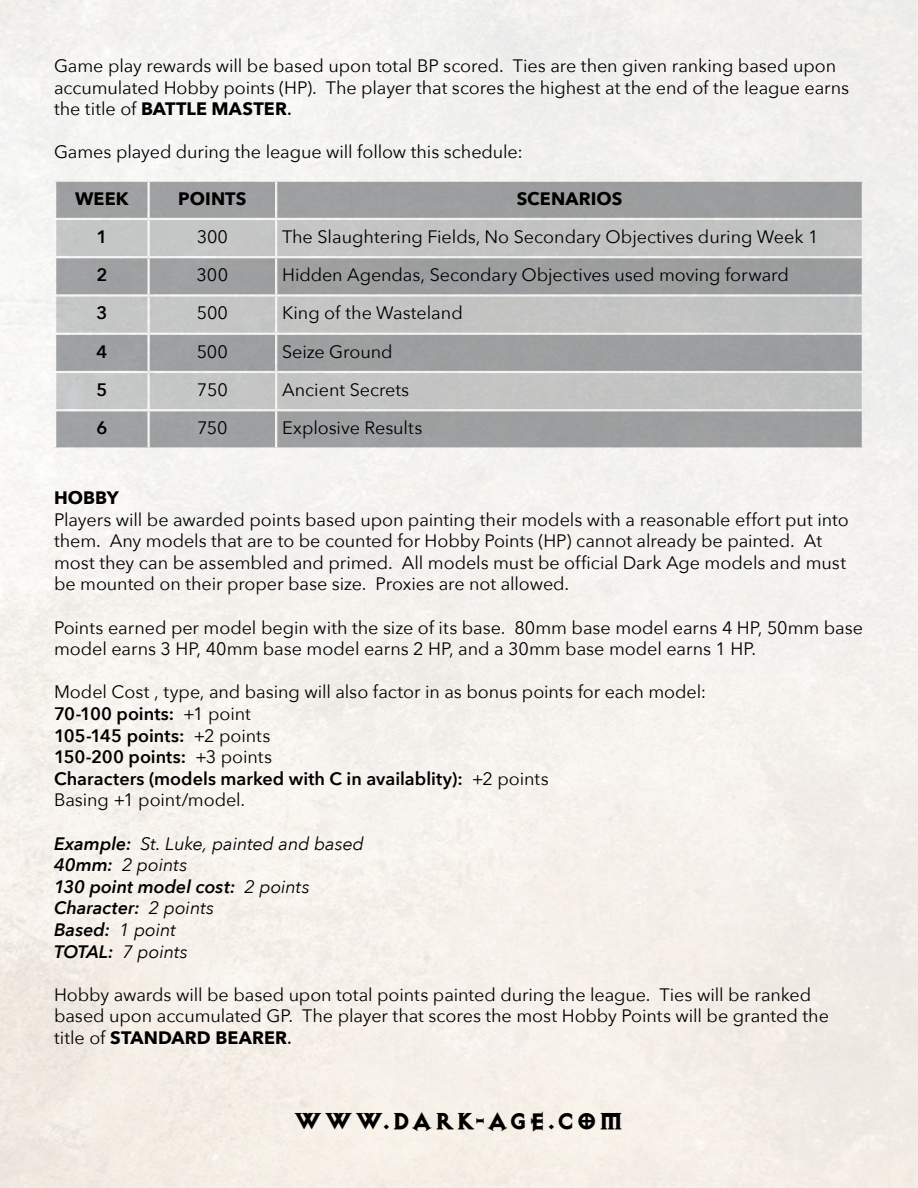
<style>
.page{position:relative;width:918px;height:1188px;background:#fff}
.page>*{position:absolute;margin:0;border:0;box-sizing:border-box;transform-origin:0 0}
.t1{font:800 27px "Exocet";letter-spacing:.02em;color:#000}
.t2{font:18px/21.6px "Avenir Next";letter-spacing:-.005em;color:#000}
.t3{font:italic 18px/21.6px "Avenir Next";letter-spacing:-.005em;color:#000}
.t4{font:700 18px "Avenir Next";letter-spacing:.005em;color:#000}
.t5{font:600 18px "Avenir Next";color:#000}
.s1{font-weight:700}
.s2{font-weight:500}
.s3{font-weight:600}
</style>
<div class="page">
<svg style="left:56px;top:182px;width:806px;height:74px;background:#afb1b1"></svg>
<div style="left:56px;top:258px;width:806px;height:189px;background:#9d9fa0"></div>
<div style="left:56px;top:297px;width:806px;height:112px;background:#c4c5c3"></div>
<div style="left:56px;top:335px;width:806px;height:36px;background:#9d9fa0"></div>
<hr style="left:147px;top:182px;width:3px;height:36px;background:#fff">
<hr style="left:275px;top:182px;width:2px;height:36px;background:#fff">
<hr style="left:54px;top:218px;width:95px;height:2px;background:#fff">
<hr style="left:149px;top:218px;width:127px;height:2px;background:#fff">
<hr style="left:147px;top:220px;width:3px;height:36px;background:#fff">
<hr style="left:276px;top:218px;width:588px;height:2px;background:#fff">
<hr style="left:275px;top:220px;width:2px;height:36px;background:#fff">
<hr style="left:147px;top:258px;width:3px;height:36px;background:#fff">
<hr style="left:275px;top:258px;width:2px;height:36px;background:#fff">
<hr style="left:54px;top:294px;width:95px;height:3px;background:#fff">
<hr style="left:149px;top:294px;width:127px;height:3px;background:#fff">
<hr style="left:147px;top:297px;width:3px;height:36px;background:#fff">
<hr style="left:276px;top:294px;width:588px;height:3px;background:#fff">
<hr style="left:275px;top:297px;width:2px;height:36px;background:#fff">
<hr style="left:54px;top:333px;width:95px;height:2px;background:#fff">
<hr style="left:149px;top:333px;width:127px;height:2px;background:#fff">
<hr style="left:147px;top:335px;width:3px;height:36px;background:#fff">
<hr style="left:276px;top:333px;width:588px;height:2px;background:#fff">
<hr style="left:275px;top:335px;width:2px;height:36px;background:#fff">
<hr style="left:54px;top:371px;width:95px;height:2px;background:#fff">
<hr style="left:149px;top:371px;width:127px;height:2px;background:#fff">
<hr style="left:147px;top:373px;width:3px;height:36px;background:#fff">
<hr style="left:276px;top:371px;width:588px;height:2px;background:#fff">
<hr style="left:275px;top:373px;width:2px;height:36px;background:#fff">
<hr style="left:54px;top:409px;width:95px;height:2px;background:#fff">
<hr style="left:149px;top:409px;width:127px;height:2px;background:#fff">
<hr style="left:147px;top:411px;width:3px;height:36px;background:#fff">
<hr style="left:276px;top:409px;width:588px;height:2px;background:#fff">
<hr style="left:275px;top:411px;width:2px;height:36px;background:#fff">
<p class="t2" style="left:54px;top:54px;width:797px">Game play rewards will be based upon total BP scored. Ties are then given ranking based upon accumulated Hobby points (HP). The player that scores the highest at the end of the league earns the title of <span class="s1">BATTLE MASTER</span><span class="s2">.</span></p>
<p class="t2" style="left:54px;top:141px;width:470px">Games played during the league will follow this schedule:</p>
<p class="t4" style="left:75px;top:183px;width:55px">WEEK</p>
<p class="t4" style="left:178px;top:183px;width:70px">POINTS</p>
<p class="t4" style="left:517px;top:183px;width:107px">SCENARIOS</p>
<p class="t5" style="left:96px;top:221px;width:12px">1</p>
<p class="t2" style="left:197px;top:225px;width:33px">300</p>
<p class="t2" style="left:282px;top:225px;width:538px">The Slaughtering Fields, No Secondary Objectives during Week 1</p>
<p class="t5" style="left:96px;top:259px;width:12px">2</p>
<p class="t2" style="left:197px;top:263px;width:33px">300</p>
<p class="t2" style="left:282px;top:263px;width:508px">Hidden Agendas, Secondary Objectives used moving forward</p>
<p class="t5" style="left:96px;top:298px;width:12px">3</p>
<p class="t2" style="left:197px;top:302px;width:33px">500</p>
<p class="t2" style="left:282px;top:302px;width:182px">King of the Wasteland</p>
<p class="t5" style="left:96px;top:336px;width:12px">4</p>
<p class="t2" style="left:197px;top:340px;width:33px">500</p>
<p class="t2" style="left:282px;top:340px;width:112px">Seize Ground</p>
<p class="t5" style="left:96px;top:374px;width:12px">5</p>
<p class="t2" style="left:197px;top:378px;width:33px">750</p>
<p class="t2" style="left:282px;top:378px;width:129px">Ancient Secrets</p>
<p class="t5" style="left:96px;top:413px;width:12px">6</p>
<p class="t2" style="left:197px;top:416px;width:32px">750</p>
<p class="t2" style="left:282px;top:416px;width:142px">Explosive Results</p>
<p class="t4" style="left:54px;top:482px;width:66px">HOBBY</p>
<p class="t2" style="left:54px;top:508px;width:796px">Players will be awarded points based upon painting their models with a reasonable effort put into them. Any models that are to be counted for Hobby Points (HP) cannot already be painted. At most they can be assembled and primed. All models must be official Dark Age models and must be mounted on their proper base size. Proxies are not allowed.</p>
<p class="t2" style="left:54px;top:616px;width:811px">Points earned per model begin with the size of its base. 80mm base model earns 4 HP, 50mm base model earns 3 HP, 40mm base model earns 2 HP, and a 30mm base model earns 1 HP.</p>
<p class="t2" style="left:54px;top:681px;width:654px">Model Cost , type, and basing will also factor in as bonus points for each model:<br><span class="s3">70-100 points:</span> +1 point<br><span class="s3">105-145 points:</span> +2 points<br><span class="s3">150-200 points:</span> +3 points<br><span class="s3">Characters (models marked with C in availablity):</span> +2 points<br>Basing +1 point/model.</p>
<p class="t3" style="left:54px;top:832px;width:312px"><span class="s3">Example:</span> St. Luke, painted and based<br><span class="s3">40mm:</span> 2 points<br><span class="s3">130 point model cost:</span> 2 points<br><span class="s3">Character:</span> 2 points<br><span class="s3">Based:</span> 1 point<br><span class="s3">TOTAL:</span> 7 points</p>
<p class="t2" style="left:54px;top:983px;width:776px">Hobby awards will be based upon total points painted during the league. Ties will be ranked based upon accumulated GP. The player that scores the most Hobby Points will be granted the title of <span class="s1">STANDARD BEARER</span><span class="s2">.</span></p>
<h1 class="t1" style="left:294px;top:1106px;width:332px">WWW.DARK-AGE.COM</h1>
</div>
